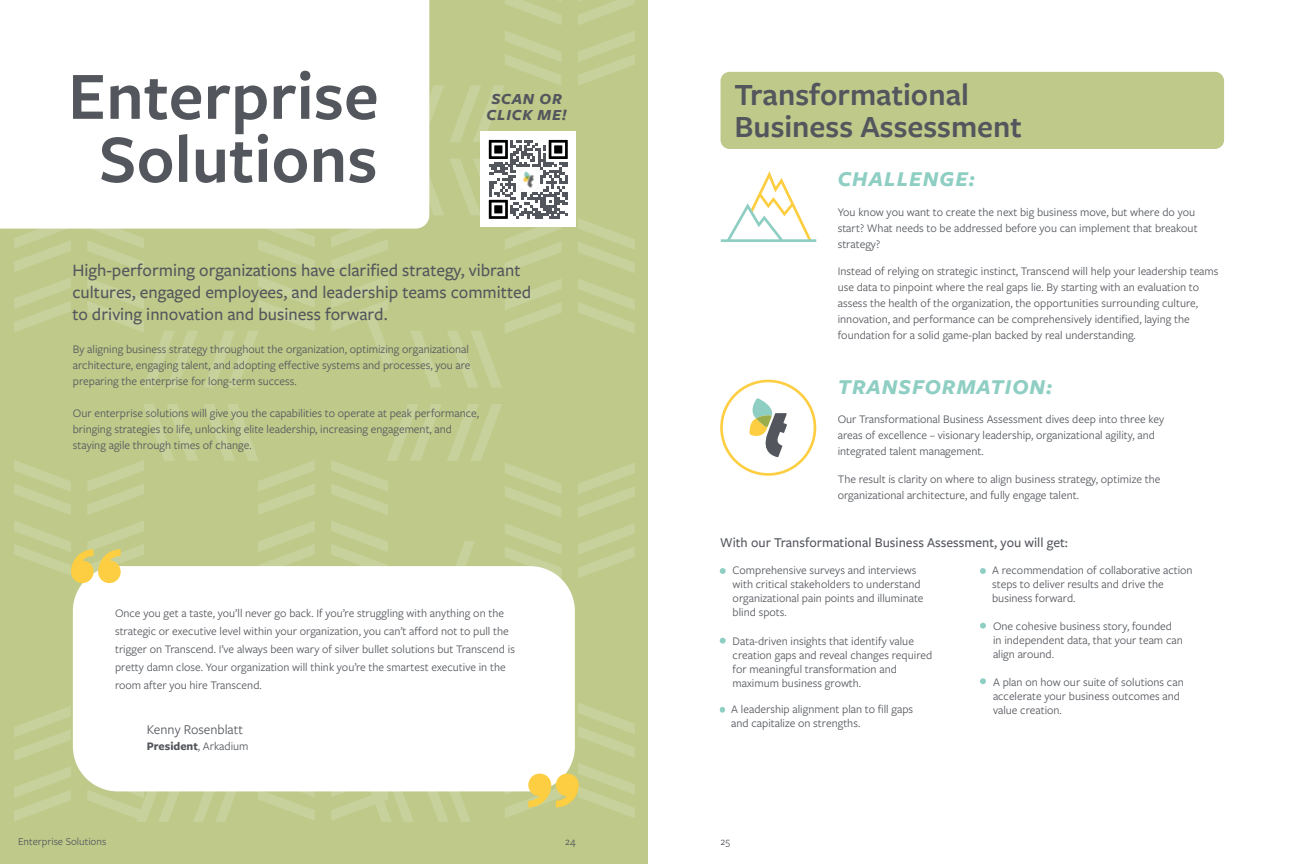
<style>
.page{position:relative;width:1296px;height:864px;background:#fff}
.page>*{position:absolute;margin:0;border:0;box-sizing:border-box;transform-origin:0 0}
.t1{font:600 70px/63.1px "Freight Sans Pro";color:#53565c;text-align:center}
.t2{font:600 32px/32px "Freight Sans Pro";color:#53565c}
.t3{font:italic 700 22px "Freight Sans Pro";letter-spacing:.05em;color:#8ecec3}
.t4{font:500 18px/22px "Freight Sans Pro";color:#53565c}
.t5{font:italic 700 16px/16px "Freight Sans Pro";letter-spacing:.05em;color:#53565c}
.t6{font:500 14px "Freight Sans Pro";color:#53565c}
.t7{font:14px "Freight Sans Pro";color:#53565c}
.t8{font:12px/16px "Freight Sans Pro";color:#53565c}
.t9{font:700 12px "Freight Sans Pro";color:#53565c}
.t10{font:11px "Freight Sans Pro";color:#53565c}
.s1{font-weight:400}
</style>
<div class="page">
<div style="left:0;top:0;width:648px;height:864px;background:#bec98a"></div>
<svg style="left:14px;top:706px;width:57px;height:116px;background:#c1cb90"></svg>
<svg style="left:14px;top:229px;width:57px;height:104px;background:#c1cb90"></svg>
<svg style="left:578px;top:218px;width:57px;height:116px;background:#c1cb90"></svg>
<svg style="left:87px;top:229px;width:228px;height:159px;background:#bfca8d"></svg>
<svg style="left:87px;top:779px;width:228px;height:43px;background:#c1cc91"></svg>
<svg style="left:331px;top:404px;width:231px;height:175px;background:#bfca8d"></svg>
<svg style="left:578px;top:462px;width:57px;height:116px;background:#c1cb90"></svg>
<svg style="left:578px;top:0;width:57px;height:86px;background:#c1cb90"></svg>
<svg style="left:0;top:0;width:331px;height:229px"></svg>
<div style="left:73px;top:566px;width:502px;height:225px;background:#fff;border-radius:45px"></div>
<svg style="left:14px;top:404px;width:301px;height:229px"></svg>
<svg style="left:331px;top:648px;width:304px;height:174px"></svg>
<div style="left:481px;top:132px;width:95px;height:95px;background:#fff"></div>
<svg style="left:331px;top:0;width:237px;height:388px"></svg>
<img style="left:517px;top:168px;width:22px;height:22px">
<svg style="left:980px;top:623px;width:6px;height:6px"></svg>
<svg style="left:980px;top:678px;width:6px;height:6px"></svg>
<svg style="left:721px;top:171px;width:95px;height:71px"></svg>
<svg style="left:720px;top:380px;width:96px;height:96px"></svg>
<div style="left:721px;top:72px;width:503px;height:77px;background:#bec98a;border-radius:9px"></div>
<svg style="left:720px;top:568px;width:6px;height:6px"></svg>
<svg style="left:980px;top:568px;width:6px;height:6px"></svg>
<svg style="left:720px;top:638px;width:6px;height:6px"></svg>
<svg style="left:720px;top:707px;width:5px;height:6px"></svg>
<h1 class="t1" style="left:68px;top:62px;width:312px">Enterprise<br>Solutions</h1>
<h3 class="t5" style="left:487px;top:90px;width:82px">SCAN OR<br>CLICK ME!</h3>
<h3 class="t4" style="left:72px;top:258px;width:460px">High-performing organizations have clarified strategy, vibrant cultures, engaged employees, and leadership teams committed to driving innovation and business forward.</h3>
<p class="t8" style="left:73px;top:341px;width:399px">By aligning business strategy throughout the organization, optimizing organizational architecture, engaging talent, and adopting effective systems and processes, you are preparing the enterprise for long-term success.</p>
<p class="t8" style="left:73px;top:405px;width:408px">Our enterprise solutions will give you the capabilities to operate at peak performance, bringing strategies to life, unlocking elite leadership, increasing engagement, and staying agile through times of change.</p>
<p class="t8" style="left:115px;top:604px;width:401px;line-height:18px">Once you get a taste, you’ll never go back. If you’re struggling with anything on the strategic or executive level within your organization, you can’t afford not to pull the trigger on Transcend. I’ve always been wary of silver bullet solutions but Transcend is pretty damn close. Your organization will think you’re the smartest executive in the room after you hire Transcend.</p>
<p class="t7" style="left:147px;top:720px;width:98px">Kenny Rosenblatt</p>
<p class="t9" style="left:147px;top:738px;width:103px">President<span class="s1">, Arkadium</span></p>
<h2 class="t2" style="left:735px;top:77px;width:289px">Transformational<br>Business Assessment</h2>
<h3 class="t3" style="left:838px;top:164px;width:139px">CHALLENGE:</h3>
<p class="t8" style="left:838px;top:203px;width:361px">You know you want to create the next big business move, but where do you start? What needs to be addressed before you can implement that breakout strategy?</p>
<p class="t8" style="left:838px;top:262px;width:382px">Instead of relying on strategic instinct, Transcend will help your leadership teams use data to pinpoint where the real gaps lie. By starting with an evaluation to assess the health of the organization, the opportunities surrounding culture, innovation, and performance can be comprehensively identified, laying the foundation for a solid game-plan backed by real understanding.</p>
<h3 class="t3" style="left:838px;top:372px;width:216px">TRANSFORMATION:</h3>
<p class="t8" style="left:838px;top:410px;width:328px">Our Transformational Business Assessment dives deep into three key areas of excellence – visionary leadership, organizational agility, and integrated talent management.</p>
<p class="t8" style="left:838px;top:470px;width:324px">The result is clarity on where to align business strategy, optimize the organizational architecture, and fully engage talent.</p>
<p class="t6" style="left:720px;top:533px;width:349px">With our Transformational Business Assessment, you will get:</p>
<p class="t8" style="left:733px;top:563px;width:192px;line-height:14px">Comprehensive surveys and interviews with critical stakeholders to understand organizational pain points and illuminate blind spots.</p>
<p class="t8" style="left:992px;top:563px;width:202px;line-height:14px">A recommendation of collaborative action steps to deliver results and drive the business forward.</p>
<p class="t8" style="left:733px;top:634px;width:201px;line-height:14px">Data-driven insights that identify value creation gaps and reveal changes required for meaningful transformation and maximum business growth.</p>
<p class="t8" style="left:731px;top:702px;width:183px;line-height:14px">A leadership alignment plan to fill gaps and capitalize on strengths.</p>
<p class="t8" style="left:993px;top:619px;width:191px;line-height:14px">One cohesive business story, founded in independent data, that your team can align around.</p>
<p class="t8" style="left:993px;top:674px;width:192px;line-height:14px">A plan on how our suite of solutions can accelerate your business outcomes and value creation.</p>
<p class="t10" style="left:18px;top:834px;width:90px">Enterprise Solutions</p>
<p class="t10" style="left:565px;top:834px;width:12px">24</p>
<p class="t10" style="left:721px;top:834px;width:11px">25</p>
</div>
